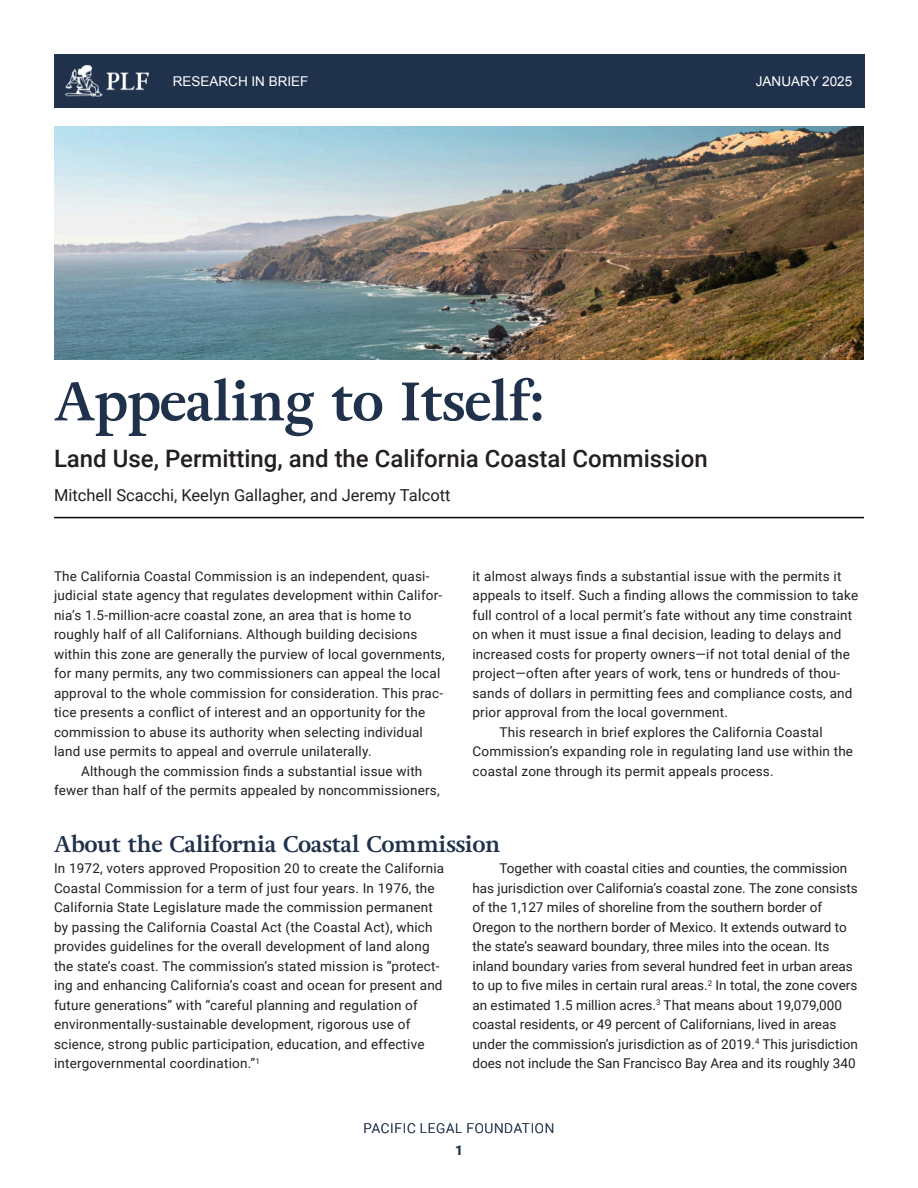
<style>
.page{position:relative;width:918px;height:1188px;background:#fff}
.page>*{position:absolute;margin:0;border:0;box-sizing:border-box;transform-origin:0 0}
.t1{font:700 54px "Adriane Text";color:#20324b}
.t2{font:500 24px "Roboto";color:#231f20}
.t3{font:700 22.5px "Adriane Text";color:#20324b}
.t4{font:16.5px "Roboto";color:#231f20}
.t5{font:13.5px/19.5px "Roboto";letter-spacing:.015em;color:#231f20}
.t6{font:13.5px "Arial";color:#fff}
.t7{font:300 13.5px "Roboto";letter-spacing:.05em;color:#20324b}
.t8{font:900 13.5px "Roboto";color:#20324b}
</style>
<div class="page">
<div style="left:54px;top:54px;width:810px;height:54px;background:#20324b"></div>
<img style="left:66px;top:66px;width:83px;height:30px">
<img style="left:54px;top:127px;width:810px;height:232px">
<hr style="left:54px;top:517px;width:810px;height:1px;background:#080704">
<p class="t6" style="left:173px;top:72px;width:137px">RESEARCH IN BRIEF</p>
<p class="t6" style="left:756px;top:72px;width:98px">JANUARY 2025</p>
<h1 class="t1" style="left:54px;top:366px;width:492px">Appealing to Itself:</h1>
<h2 class="t2" style="left:54px;top:442px;width:655px">Land Use, Permitting, and the California Coastal Commission</h2>
<p class="t4" style="left:54px;top:484px;width:398px">Mitchell Scacchi, Keelyn Gallagher, and Jeremy Talcott</p>
<p class="t5" style="left:54px;top:565px;width:377px">The California Coastal Commission is an independent, quasi-</p>
<p class="t5" style="left:54px;top:585px;width:390px">judicial state agency that regulates development within Califor-</p>
<p class="t5" style="left:54px;top:604px;width:359px">nia’s 1.5-million-acre coastal zone, an area that is home to</p>
<p class="t5" style="left:54px;top:624px;width:365px">roughly half of all Californians. Although building decisions</p>
<p class="t5" style="left:54px;top:643px;width:392px">within this zone are generally the purview of local governments,</p>
<p class="t5" style="left:54px;top:663px;width:388px">for many permits, any two commissioners can appeal the local</p>
<p class="t5" style="left:54px;top:682px;width:391px">approval to the whole commission for consideration. This prac-</p>
<p class="t5" style="left:54px;top:702px;width:373px">tice presents a conflict of interest and an opportunity for the</p>
<p class="t5" style="left:54px;top:721px;width:370px">commission to abuse its authority when selecting individual</p>
<p class="t5" style="left:54px;top:741px;width:319px">land use permits to appeal and overrule unilaterally.</p>
<p class="t5" style="left:81px;top:760px;width:343px">Although the commission finds a substantial issue with</p>
<p class="t5" style="left:54px;top:780px;width:387px">fewer than half of the permits appealed by noncommissioners,</p>
<p class="t5" style="left:473px;top:565px;width:370px">it almost always finds a substantial issue with the permits it</p>
<p class="t5" style="left:473px;top:585px;width:387px">appeals to itself. Such a finding allows the commission to take</p>
<p class="t5" style="left:473px;top:604px;width:381px">full control of a local permit’s fate without any time constraint</p>
<p class="t5" style="left:473px;top:624px;width:370px">on when it must issue a final decision, leading to delays and</p>
<p class="t5" style="left:473px;top:643px;width:379px">increased costs for property owners—if not total denial of the</p>
<p class="t5" style="left:473px;top:663px;width:369px">project—often after years of work, tens or hundreds of thou-</p>
<p class="t5" style="left:473px;top:682px;width:382px">sands of dollars in permitting fees and compliance costs, and</p>
<p class="t5" style="left:473px;top:702px;width:257px">prior approval from the local government.</p>
<p class="t5" style="left:500px;top:721px;width:325px">This research in brief explores the California Coastal</p>
<p class="t5" style="left:473px;top:741px;width:382px">Commission’s expanding role in regulating land use within the</p>
<p class="t5" style="left:473px;top:760px;width:303px">coastal zone through its permit appeals process.</p>
<h3 class="t3" style="left:54px;top:829px;width:448px">About the California Coastal Commission</h3>
<p class="t5" style="left:54px;top:858px;width:392px">In 1972, voters approved Proposition 20 to create the California Coastal Commission for a term of just four years. In 1976, the California State Legislature made the commission permanent by passing the California Coastal Act (the Coastal Act), which provides guidelines for the overall development of land along the state’s coast. The commission’s stated mission is “protect&shy;ing and enhancing California’s coast and ocean for present and future generations” with “careful planning and regulation of environmentally-sustainable development, rigorous use of science, strong public participation, education, and effective intergovernmental coordination.”<sup>1</sup></p>
<p class="t5" style="left:472px;top:858px;width:387px;text-indent:27px">Together with coastal cities and counties, the commission has jurisdiction over California’s coastal zone. The zone consists of the 1,127 miles of shoreline from the southern border of Oregon to the northern border of Mexico. It extends outward to the state’s seaward boundary, three miles into the ocean. Its inland boundary varies from several hundred feet in urban areas to up to five miles in certain rural areas.<sup>2</sup> In total, the zone covers an estimated 1.5 million acres.<sup>3</sup> That means about 19,079,000 coastal residents, or 49 percent of Californians, lived in areas under the commission’s jurisdiction as of 2019.<sup>4</sup> This jurisdiction does not include the San Francisco Bay Area and its roughly 340</p>
<p class="t7" style="left:364px;top:1119px;width:192px">PACIFIC LEGAL FOUNDATION</p>
<p class="t8" style="left:455px;top:1141px;width:9px">1</p>
</div>
